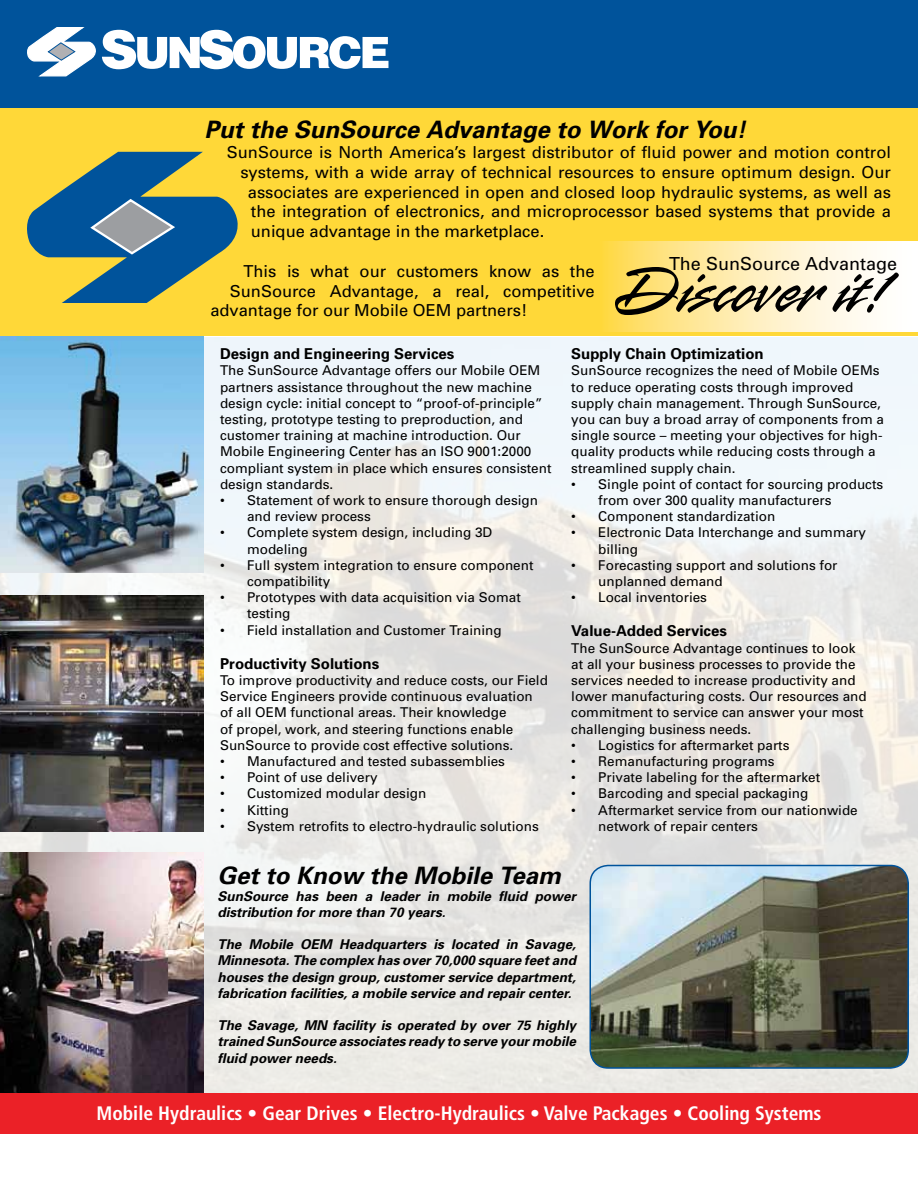
<style>
.page{position:relative;width:918px;height:1188px;background:#fff}
.page>*{position:absolute;margin:0;border:0;box-sizing:border-box;transform-origin:0 0}
.t1{font:italic 700 24px "Univers";color:#000}
.t2{font:700 condensed 19.5px "Frutiger";color:#fff}
.t3{font:18px "Univers";color:#000}
.t4{font:16.5px "Univers";color:#000}
.t5{font:700 15px "Univers";color:#000}
.t6{font:13.5px/16.2px "Univers";color:#000}
.t7{font:italic 700 13.5px/16.2px "Univers";color:#000;text-align:justify}
</style>
<div class="page">
<img style="left:0;top:338px;width:918px;height:756px">
<div style="left:0;top:101px;width:918px;height:235px;background:#ffd838"></div>
<svg style="left:27px;top:152px;width:211px;height:151px"></svg>
<img style="left:590px;top:866px;width:318px;height:202px">
<div style="left:590px;top:865px;width:319px;height:204px;border:2px solid #00539b;border-radius:18px"></div>
<svg style="left:607px;top:242px;width:311px;height:90px;background:#feefbd"></svg>
<svg style="left:615px;top:267px;width:212px;height:48px;background:#bbac7b"></svg>
<svg style="left:833px;top:273px;width:66px;height:40px;background:#bfbcb5"></svg>
<img style="left:0;top:596px;width:204px;height:235px">
<img style="left:0;top:336px;width:204px;height:236px">
<img style="left:0;top:852px;width:204px;height:242px">
<div style="left:0;top:1094px;width:918px;height:40px;background:#eb2127"></div>
<div style="left:0;top:0;width:918px;height:108px;background:#00539b"></div>
<svg style="left:27px;top:27px;width:69px;height:49px"></svg>
<svg style="left:102px;top:30px;width:286px;height:39px"></svg>
<h1 class="t1" style="left:204px;top:114px;width:543px">Put the SunSource Advantage to Work for You!</h1>
<p class="t4" style="left:227px;top:142px;width:666px">SunSource is North America’s largest distributor of fluid power and motion control</p>
<p class="t4" style="left:240px;top:162px;width:652px">systems, with a wide array of technical resources to ensure optimum design. Our</p>
<p class="t4" style="left:248px;top:181px;width:645px">associates are experienced in open and closed loop hydraulic systems, as well as</p>
<p class="t4" style="left:251px;top:201px;width:642px">the integration of electronics, and microprocessor based systems that provide a</p>
<p class="t4" style="left:251px;top:221px;width:295px">unique advantage in the marketplace.</p>
<p class="t4" style="left:243px;top:261px;width:353px">This is what our customers know as the</p>
<p class="t4" style="left:230px;top:280px;width:366px">SunSource Advantage, a real, competitive</p>
<p class="t4" style="left:210px;top:300px;width:319px">advantage for our Mobile OEM partners!</p>
<h3 class="t3" style="left:669px;top:252px;width:230px">The SunSource Advantage</h3>
<p class="t5" style="left:220px;top:344px;width:236px">Design and Engineering Services</p>
<p class="t6" style="left:220px;top:362px;width:333px">The SunSource Advantage offers our Mobile OEM partners assistance throughout the new machine design cycle: initial concept to “proof-of-principle” testing, prototype testing to preproduction, and customer training at machine introduction. Our Mobile Engineering Center has an ISO 9001:2000 compliant system in place which ensures consistent design standards.</p>
<p class="t6" style="left:247px;top:492px;width:293px;text-indent:-27px">• Statement of work to ensure thorough design and review process</p>
<p class="t6" style="left:247px;top:524px;width:247px;text-indent:-27px">• Complete system design, including 3D modeling</p>
<p class="t6" style="left:247px;top:557px;width:288px;text-indent:-27px">• Full system integration to ensure component compatibility</p>
<p class="t6" style="left:247px;top:589px;width:275px;text-indent:-27px">• Prototypes with data acquisition via Somat testing</p>
<p class="t6" style="left:220px;top:622px;width:283px">• Field installation and Customer Training</p>
<p class="t5" style="left:220px;top:654px;width:161px">Productivity Solutions</p>
<p class="t6" style="left:220px;top:672px;width:329px">To improve productivity and reduce costs, our Field Service Engineers provide continuous evaluation of all OEM functional areas. Their knowledge<br>of propel, work, and steering functions enable SunSource to provide cost effective solutions.</p>
<p class="t6" style="left:220px;top:753px;width:287px">• Manufactured and tested subassemblies</p>
<p class="t6" style="left:220px;top:769px;width:159px">• Point of use delivery</p>
<p class="t6" style="left:220px;top:785px;width:208px">• Customized modular design</p>
<p class="t6" style="left:220px;top:802px;width:70px">• Kitting</p>
<p class="t6" style="left:220px;top:818px;width:320px">• System retrofits to electro-hydraulic solutions</p>
<p class="t5" style="left:571px;top:344px;width:194px">Supply Chain Optimization</p>
<p class="t6" style="left:571px;top:362px;width:314px">SunSource recognizes the need of Mobile OEMs to reduce operating costs through improved supply chain management. Through SunSource, you can buy a broad array of components from a single source – meeting your objectives for high&shy;quality products while reducing costs through a streamlined supply chain.</p>
<p class="t6" style="left:598px;top:476px;width:286px;text-indent:-27px">• Single point of contact for sourcing products from over 300 quality manufacturers</p>
<p class="t6" style="left:571px;top:508px;width:205px">• Component standardization</p>
<p class="t6" style="left:598px;top:524px;width:269px;text-indent:-27px">• Electronic Data Interchange and summary billing</p>
<p class="t6" style="left:598px;top:557px;width:241px;text-indent:-27px">• Forecasting support and solutions for unplanned demand</p>
<p class="t6" style="left:571px;top:589px;width:137px">• Local inventories</p>
<p class="t5" style="left:571px;top:621px;width:157px">Value-Added Services</p>
<p class="t6" style="left:571px;top:640px;width:297px">The SunSource Advantage continues to look at all your business processes to provide the services needed to increase productivity and lower manufacturing costs. Our resources and commitment to service can answer your most challenging business needs.</p>
<p class="t6" style="left:571px;top:737px;width:220px">• Logistics for aftermarket parts</p>
<p class="t6" style="left:571px;top:753px;width:205px">• Remanufacturing programs</p>
<p class="t6" style="left:571px;top:769px;width:251px">• Private labeling for the aftermarket</p>
<p class="t6" style="left:571px;top:785px;width:239px">• Barcoding and special packaging</p>
<p class="t6" style="left:598px;top:802px;width:261px;text-indent:-27px">• Aftermarket service from our nationwide network of repair centers</p>
<h1 class="t1" style="left:218px;top:860px;width:345px">Get to Know the Mobile Team</h1>
<p class="t7" style="left:218px;top:887px;width:360px">SunSource has been a leader in mobile fluid power distribution for more than 70 years.</p>
<p class="t7" style="left:218px;top:936px;width:360px">The Mobile OEM Headquarters is located in Savage, Minnesota. The complex has over 70,000 square feet and houses the design group, customer service department, fabrication facilities, a mobile service and repair center.</p>
<p class="t7" style="left:218px;top:1017px;width:360px">The Savage, MN facility is operated by over 75 highly trained SunSource associates ready to serve your mobile fluid power needs.</p>
<h2 class="t2" style="left:96px;top:1102px;width:727px">Mobile Hydraulics • Gear Drives • Electro-Hydraulics • Valve Packages • Cooling Systems</h2>
</div>
